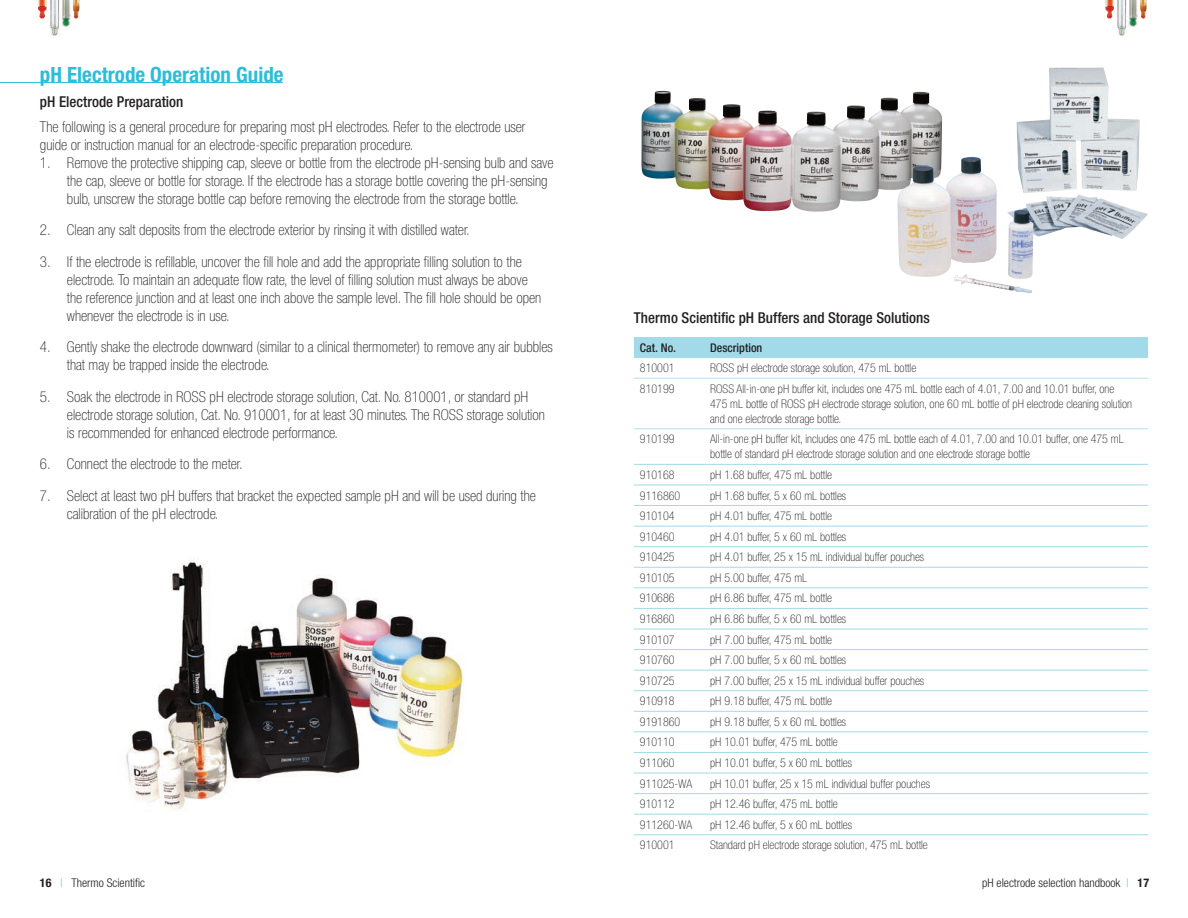
<style>
.page{position:relative;width:1188px;height:918px;background:#fff}
.page>*{position:absolute;margin:0;border:0;box-sizing:border-box;transform-origin:0 0}
.Headline_1{font:700 condensed 21px "Helvetica Neue LT Std";color:#2cbdd8}
.Body{font:100 condensed 15px/18px "Helvetica Neue LT Std";color:#231f20}
.Headline_2{font:500 condensed 15px "Helvetica Neue LT Std";color:#231f20}
.Table_text{font:100 condensed 12px/15px "Helvetica Neue LT Std";color:#231f20}
.t1{font:300 condensed 12px "Helvetica Neue LT Std";color:#231f20}
.Table_header{font:500 condensed 12px "Helvetica Neue LT Std";color:#231f20}
.s1{font-weight:700}
.s2{font-weight:100;color:#2cbdd8}
</style>
<div class="page">
<img style="left:1105px;top:0;width:9px;height:19px">
<img style="left:1117px;top:0;width:11px;height:36px">
<img style="left:1128px;top:0;width:10px;height:28px">
<img style="left:1140px;top:0;width:7px;height:19px">
<img style="left:38px;top:0;width:9px;height:19px">
<img style="left:50px;top:0;width:10px;height:36px">
<img style="left:61px;top:0;width:12px;height:30px">
<img style="left:73px;top:0;width:7px;height:19px">
<img style="left:126px;top:559px;width:338px;height:251px">
<div style="left:634px;top:337px;width:514px;height:20px;background:#a2daea"></div>
<hr style="left:634px;top:464px;width:70px;height:1px;background:#a2daea">
<hr style="left:704px;top:464px;width:444px;height:1px;background:#a2daea">
<hr style="left:634px;top:485px;width:70px;height:1px;background:#a2daea">
<hr style="left:704px;top:485px;width:444px;height:1px;background:#a2daea">
<hr style="left:634px;top:505px;width:70px;height:1px;background:#a2daea">
<hr style="left:704px;top:505px;width:444px;height:1px;background:#a2daea">
<hr style="left:634px;top:526px;width:70px;height:1px;background:#a2daea">
<hr style="left:704px;top:526px;width:444px;height:1px;background:#a2daea">
<hr style="left:634px;top:546px;width:70px;height:1px;background:#a2daea">
<hr style="left:704px;top:546px;width:444px;height:1px;background:#a2daea">
<hr style="left:634px;top:567px;width:70px;height:1px;background:#a2daea">
<hr style="left:704px;top:567px;width:444px;height:1px;background:#a2daea">
<hr style="left:634px;top:587px;width:70px;height:1px;background:#a2daea">
<hr style="left:704px;top:587px;width:444px;height:1px;background:#a2daea">
<hr style="left:634px;top:608px;width:70px;height:1px;background:#a2daea">
<hr style="left:704px;top:608px;width:444px;height:1px;background:#a2daea">
<hr style="left:634px;top:629px;width:70px;height:1px;background:#a2daea">
<hr style="left:704px;top:629px;width:444px;height:1px;background:#a2daea">
<hr style="left:634px;top:649px;width:70px;height:1px;background:#a2daea">
<hr style="left:704px;top:649px;width:444px;height:1px;background:#a2daea">
<hr style="left:634px;top:670px;width:70px;height:1px;background:#a2daea">
<hr style="left:704px;top:670px;width:444px;height:1px;background:#a2daea">
<hr style="left:634px;top:690px;width:70px;height:1px;background:#a2daea">
<hr style="left:704px;top:690px;width:444px;height:1px;background:#a2daea">
<hr style="left:634px;top:711px;width:70px;height:1px;background:#a2daea">
<hr style="left:704px;top:711px;width:444px;height:1px;background:#a2daea">
<hr style="left:634px;top:731px;width:70px;height:1px;background:#a2daea">
<hr style="left:704px;top:731px;width:444px;height:1px;background:#a2daea">
<hr style="left:634px;top:752px;width:70px;height:1px;background:#a2daea">
<hr style="left:704px;top:752px;width:444px;height:1px;background:#a2daea">
<hr style="left:634px;top:773px;width:70px;height:1px;background:#a2daea">
<hr style="left:704px;top:773px;width:444px;height:1px;background:#a2daea">
<hr style="left:634px;top:793px;width:70px;height:1px;background:#a2daea">
<hr style="left:704px;top:793px;width:444px;height:1px;background:#a2daea">
<hr style="left:634px;top:357px;width:70px;height:1px;background:#a2daea">
<hr style="left:704px;top:357px;width:444px;height:1px;background:#a2daea">
<hr style="left:634px;top:814px;width:70px;height:1px;background:#a2daea">
<hr style="left:704px;top:814px;width:444px;height:1px;background:#a2daea">
<hr style="left:634px;top:834px;width:70px;height:1px;background:#a2daea">
<hr style="left:704px;top:834px;width:444px;height:1px;background:#a2daea">
<hr style="left:634px;top:428px;width:70px;height:1px;background:#b4e1ee">
<hr style="left:704px;top:428px;width:444px;height:1px;background:#b4e1ee">
<hr style="left:634px;top:378px;width:70px;height:1px;background:#b4e1ee">
<hr style="left:704px;top:378px;width:444px;height:1px;background:#b4e1ee">
<hr style="left:0;top:82px;width:283px;height:1px;background:#2cbdd8">
<img style="left:641px;top:91px;width:273px;height:120px">
<img style="left:1016px;top:68px;width:132px;height:171px">
<img style="left:897px;top:157px;width:136px;height:136px">
<p class="Headline_1" style="left:40px;top:62px;width:245px">pH Electrode Operation Guide</p>
<p class="Headline_2" style="left:40px;top:93px;width:145px">pH Electrode Preparation</p>
<p class="Body" style="left:40px;top:118px;width:487px">The following is a general procedure for preparing most pH electrodes. Refer to the electrode user guide or instruction manual for an electrode-specific preparation procedure.</p>
<p class="Body" style="left:67px;top:154px;width:488px;text-indent:-27px">1. Remove the protective shipping cap, sleeve or bottle from the electrode pH-sensing bulb and save the cap, sleeve or bottle for storage. If the electrode has a storage bottle covering the pH-sensing bulb, unscrew the storage bottle cap before removing the electrode from the storage bottle.</p>
<p class="Body" style="left:40px;top:221px;width:431px">2. Clean any salt deposits from the electrode exterior by rinsing it with distilled water.</p>
<p class="Body" style="left:67px;top:253px;width:476px;text-indent:-27px">3. If the electrode is refillable, uncover the fill hole and add the appropriate filling solution to the electrode. To maintain an adequate flow rate, the level of filling solution must always be above the reference junction and at least one inch above the sample level. The fill hole should be open whenever the electrode is in use.</p>
<p class="Body" style="left:67px;top:338px;width:487px;text-indent:-27px">4. Gently shake the electrode downward (similar to a clinical thermometer) to remove any air bubbles that may be trapped inside the electrode.</p>
<p class="Body" style="left:67px;top:388px;width:479px;text-indent:-27px">5. Soak the electrode in ROSS pH electrode storage solution, Cat. No. 810001, or standard pH electrode storage solution, Cat. No. 910001, for at least 30 minutes. The ROSS storage solution is recommended for enhanced electrode performance.</p>
<p class="Body" style="left:40px;top:455px;width:204px">6. Connect the electrode to the meter.</p>
<p class="Body" style="left:67px;top:487px;width:470px;text-indent:-27px">7. Select at least two pH buffers that bracket the expected sample pH and will be used during the calibration of the pH electrode.</p>
<p class="Headline_2" style="left:634px;top:309px;width:297px">Thermo Scientific pH Buffers and Storage Solutions</p>
<p class="Table_header" style="left:640px;top:340px;width:37px">Cat. No.</p>
<p class="Table_header" style="left:710px;top:340px;width:54px">Description</p>
<p class="Table_text" style="left:640px;top:360px;width:36px">810001</p>
<p class="Table_text" style="left:710px;top:360px;width:208px">ROSS pH electrode storage solution, 475 mL bottle</p>
<p class="Table_text" style="left:640px;top:381px;width:36px">810199</p>
<p class="Table_text" style="left:710px;top:381px;width:423px">ROSS All-in-one pH buffer kit, includes one 475 mL bottle each of 4.01, 7.00 and 10.01 buffer, one<br>475 mL bottle of ROSS pH electrode storage solution, one 60 mL bottle of pH electrode cleaning solution and one electrode storage bottle.</p>
<p class="Table_text" style="left:640px;top:432px;width:36px">910199</p>
<p class="Table_text" style="left:710px;top:432px;width:415px">All-in-one pH buffer kit, includes one 475 mL bottle each of 4.01, 7.00 and 10.01 buffer, one 475 mL bottle of standard pH electrode storage solution and one electrode storage bottle</p>
<p class="Table_text" style="left:640px;top:467px;width:36px">910168</p>
<p class="Table_text" style="left:710px;top:467px;width:123px">pH 1.68 buffer, 475 mL bottle</p>
<p class="Table_text" style="left:640px;top:488px;width:42px">9116860</p>
<p class="Table_text" style="left:710px;top:488px;width:138px">pH 1.68 buffer, 5 x 60 mL bottles</p>
<p class="Table_text" style="left:640px;top:508px;width:36px">910104</p>
<p class="Table_text" style="left:710px;top:508px;width:123px">pH 4.01 buffer, 475 mL bottle</p>
<p class="Table_text" style="left:640px;top:529px;width:36px">910460</p>
<p class="Table_text" style="left:710px;top:529px;width:138px">pH 4.01 buffer, 5 x 60 mL bottles</p>
<p class="Table_text" style="left:640px;top:549px;width:36px">910425</p>
<p class="Table_text" style="left:710px;top:549px;width:215px">pH 4.01 buffer, 25 x 15 mL individual buffer pouches</p>
<p class="Table_text" style="left:640px;top:570px;width:36px">910105</p>
<p class="Table_text" style="left:710px;top:570px;width:99px">pH 5.00 buffer, 475 mL</p>
<p class="Table_text" style="left:640px;top:591px;width:36px">910686</p>
<p class="Table_text" style="left:710px;top:591px;width:123px">pH 6.86 buffer, 475 mL bottle</p>
<p class="Table_text" style="left:640px;top:611px;width:36px">916860</p>
<p class="Table_text" style="left:710px;top:611px;width:138px">pH 6.86 buffer, 5 x 60 mL bottles</p>
<p class="Table_text" style="left:640px;top:632px;width:36px">910107</p>
<p class="Table_text" style="left:710px;top:632px;width:123px">pH 7.00 buffer, 475 mL bottle</p>
<p class="Table_text" style="left:640px;top:652px;width:36px">910760</p>
<p class="Table_text" style="left:710px;top:652px;width:138px">pH 7.00 buffer, 5 x 60 mL bottles</p>
<p class="Table_text" style="left:640px;top:673px;width:36px">910725</p>
<p class="Table_text" style="left:710px;top:673px;width:215px">pH 7.00 buffer, 25 x 15 mL individual buffer pouches</p>
<p class="Table_text" style="left:640px;top:693px;width:36px">910918</p>
<p class="Table_text" style="left:710px;top:693px;width:123px">pH 9.18 buffer, 475 mL bottle</p>
<p class="Table_text" style="left:640px;top:714px;width:42px">9191860</p>
<p class="Table_text" style="left:710px;top:714px;width:138px">pH 9.18 buffer, 5 x 60 mL bottles</p>
<p class="Table_text" style="left:640px;top:735px;width:36px">910110</p>
<p class="Table_text" style="left:710px;top:735px;width:129px">pH 10.01 buffer, 475 mL bottle</p>
<p class="Table_text" style="left:640px;top:755px;width:36px">911060</p>
<p class="Table_text" style="left:710px;top:755px;width:143px">pH 10.01 buffer, 5 x 60 mL bottles</p>
<p class="Table_text" style="left:640px;top:776px;width:54px">911025-WA</p>
<p class="Table_text" style="left:710px;top:776px;width:221px">pH 10.01 buffer, 25 x 15 mL individual buffer pouches</p>
<p class="Table_text" style="left:640px;top:796px;width:36px">910112</p>
<p class="Table_text" style="left:710px;top:796px;width:129px">pH 12.46 buffer, 475 mL bottle</p>
<p class="Table_text" style="left:640px;top:817px;width:54px">911260-WA</p>
<p class="Table_text" style="left:710px;top:817px;width:143px">pH 12.46 buffer, 5 x 60 mL bottles</p>
<p class="Table_text" style="left:640px;top:838px;width:36px">910001</p>
<p class="Table_text" style="left:710px;top:838px;width:219px">Standard pH electrode storage solution, 475 mL bottle</p>
<p class="t1" style="left:40px;top:875px;width:107px"><span class="s1">16</span> <span class="s2">|</span> Thermo Scientific</p>
<p class="t1" style="left:982px;top:875px;width:168px">pH electrode selection handbook <span class="s2">|</span> <span class="s1">17</span></p>
</div>
